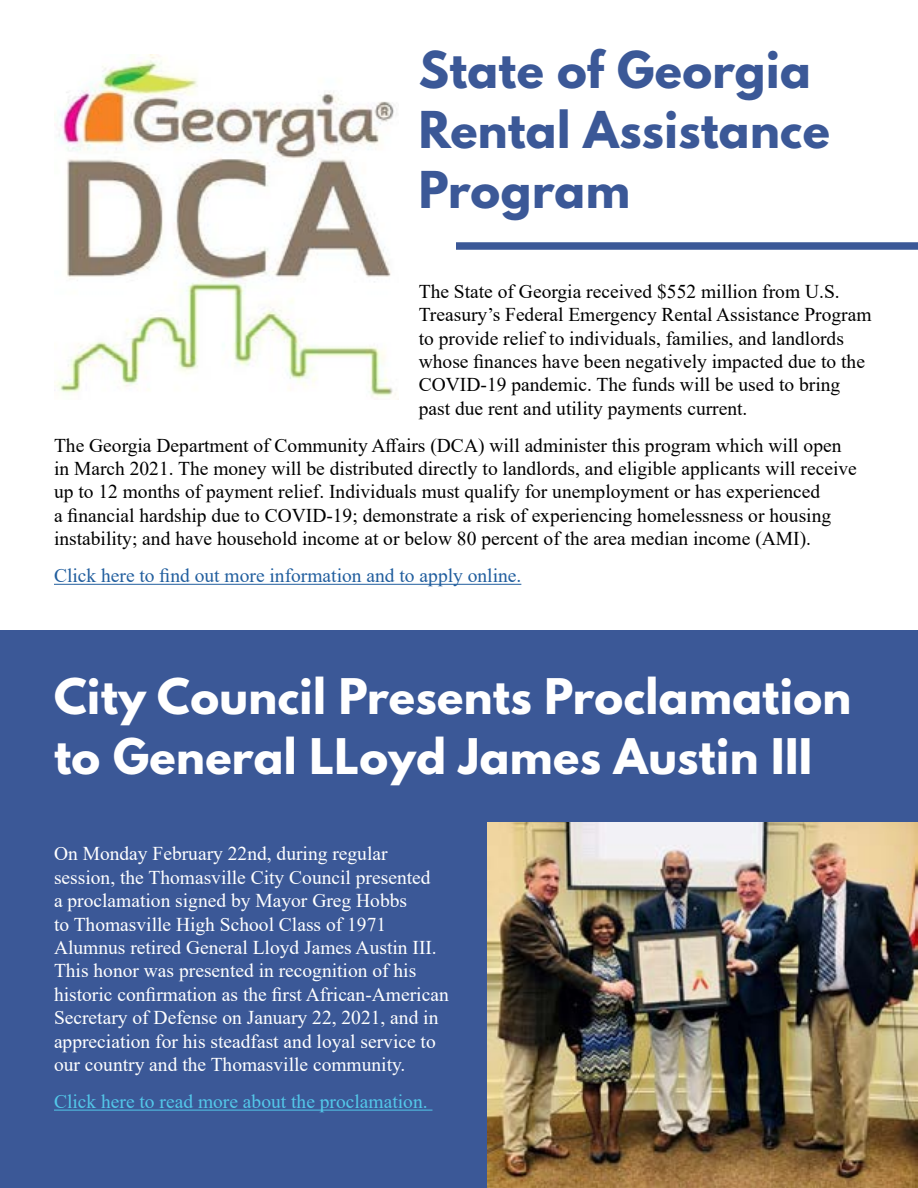
<style>
.page{position:relative;width:918px;height:1188px;background:#fff}
.page>*{position:absolute;margin:0;border:0;box-sizing:border-box;transform-origin:0 0}
.t1{font:700 45px/60px "League Spartan";letter-spacing:.01em;color:#3b5897}
.t2{font:700 43.5px/60px "League Spartan";letter-spacing:.01em;color:#fff}
.t3{font:19.5px/23.4px "Times New Roman";color:#000}
.t4{font:19.5px/23.4px "Times New Roman";color:#fff}
.t5{font:19.5px "Times New Roman";color:#215e9e}
.t6{font:19.5px "Times New Roman";color:#53c8e9}
</style>
<div class="page">
<div style="left:0;top:631px;width:918px;height:557px;background:#3b5897"></div>
<hr style="left:54px;top:584px;width:467px;height:1px;background:#215e9e">
<hr style="left:54px;top:1110px;width:378px;height:1px;background:#53c8e9">
<div style="left:456px;top:242px;width:462px;height:8px;background:#3b5897"></div>
<img style="left:487px;top:823px;width:431px;height:365px">
<img style="left:54px;top:55px;width:342px;height:343px">
<h1 class="t1" style="left:419px;top:39px;width:413px">State of Georgia<br>Rental Assistance<br>Program</h1>
<p class="t3" style="left:419px;top:279px;width:454px">The State of Georgia received $552 million from U.S.<br>Treasury’s Federal Emergency Rental Assistance Program to provide relief to individuals, families, and landlords whose finances have been negatively impacted due to the COVID-19 pandemic. The funds will be used to bring past due rent and utility payments current.</p>
<p class="t3" style="left:54px;top:433px;width:804px">The Georgia Department of Community Affairs (DCA) will administer this program which will open in March 2021. The money will be distributed directly to landlords, and eligible applicants will receive up to 12 months of payment relief. Individuals must qualify for unemployment or has experienced<br>a financial hardship due to COVID-19; demonstrate a risk of experiencing homelessness or housing instability; and have household income at or below 80 percent of the area median income (AMI).</p>
<p class="t5" style="left:54px;top:562px;width:469px">Click here to find out more information and to apply online.</p>
<h2 class="t2" style="left:54px;top:665px;width:799px">City Council Presents Proclamation to General LLoyd James Austin III</h2>
<p class="t4" style="left:54px;top:842px;width:396px">On Monday February 22nd, during regular session, the Thomasville City Council presented<br>a proclamation signed by Mayor Greg Hobbs<br>to Thomasville High School Class of 1971<br>Alumnus retired General Lloyd James Austin III.<br>This honor was presented in recognition of his historic confirmation as the first African-American Secretary of Defense on January 22, 2021, and in appreciation for his steadfast and loyal service to our country and the Thomasville community.</p>
<p class="t6" style="left:54px;top:1088px;width:375px">Click here to read more about the proclamation.</p>
</div>
